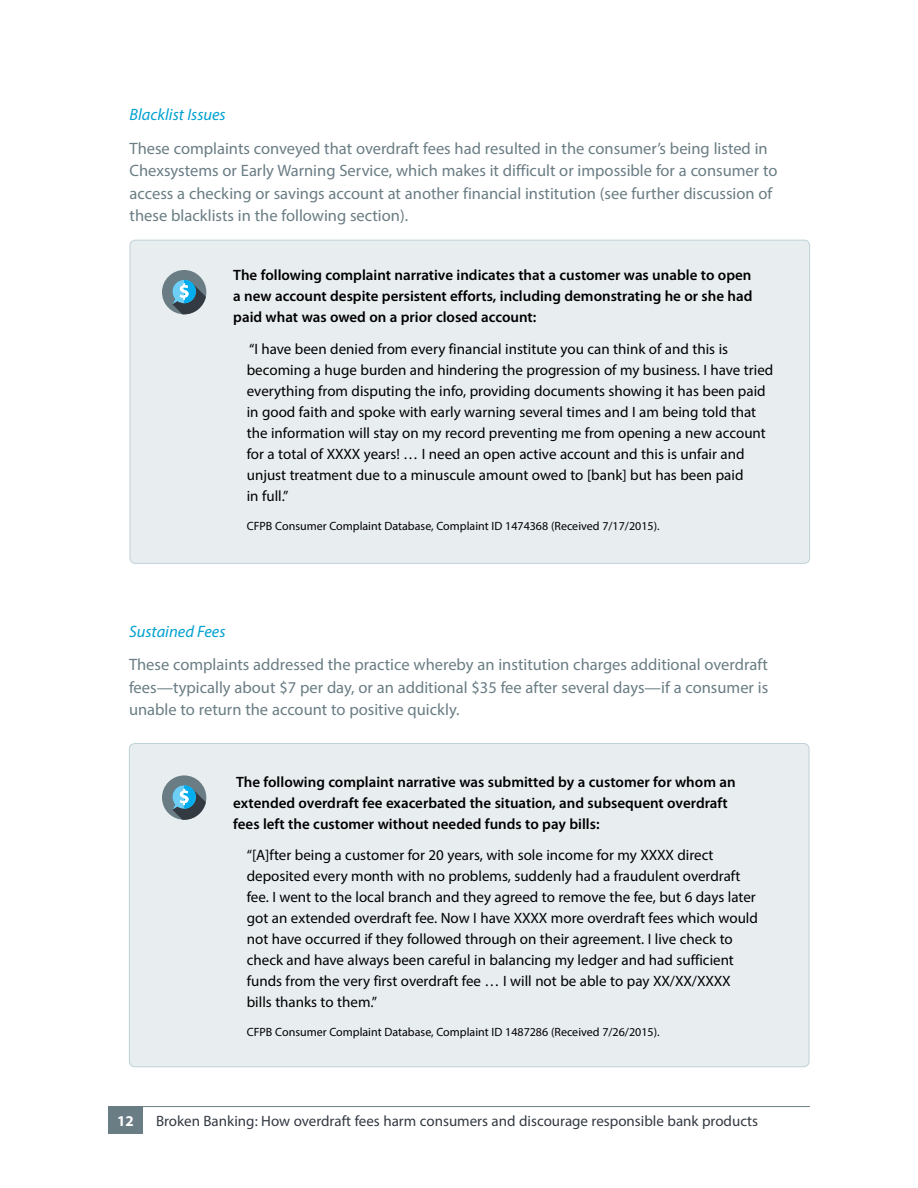
<style>
.page{position:relative;width:918px;height:1188px;background:#fff}
.page>*{position:absolute;margin:0;border:0;box-sizing:border-box;transform-origin:0 0}
.t1{font:16.5px/22.5px "Myriad Pro";color:#6a7d84;text-align:justify}
.t2{font:italic 16.5px "Myriad Pro";color:#00a1d0}
.t3{font:15px/21px "Myriad Pro";color:#000}
.t4{font:600 15px/21px "Myriad Pro";color:#000}
.t5{font:15px "Myriad Pro";color:#333a42}
.t6{font:700 15px "Myriad Pro";color:#fff}
.t7{font:12px "Myriad Pro";color:#000}
</style>
<div class="page">
<hr style="left:108px;top:1106px;width:702px;height:1px;background:#6a7d84">
<div style="left:108px;top:1107px;width:35px;height:27px;background:#6a7d84"></div>
<div style="left:129px;top:744px;width:680px;height:323px;background:#e8edf0;border-radius:5px"></div>
<div style="left:130px;top:240px;width:680px;height:323px;background:#e8edf0;border-radius:5px"></div>
<div style="left:162px;top:270px;width:44px;height:44px;background:#6a7d84;border-radius:50%"></div>
<svg style="left:172px;top:280px;width:34px;height:34px"></svg>
<div style="left:162px;top:775px;width:44px;height:45px;background:#6a7d84;border-radius:50%"></div>
<svg style="left:172px;top:785px;width:34px;height:35px"></svg>
<p class="t2" style="left:130px;top:105px;width:98px">Blacklist Issues</p>
<p class="t1" style="left:130px;top:137px;width:649px;text-align:left">These complaints conveyed that overdraft fees had resulted in the consumer’s being listed in Chexsystems or Early Warning Service, which makes it difficult or impossible for a consumer to access a checking or savings account at another financial institution (see further discussion of these blacklists in the following section).</p>
<p class="t4" style="left:233px;top:264px;width:521px;text-align:justify">The following complaint narrative indicates that a customer was unable to open a new account despite persistent efforts, including demonstrating he or she had paid what was owed on a prior closed account:</p>
<p class="t3" style="left:247px;top:338px;width:528px">“I have been denied from every financial institute you can think of and this is becoming a huge burden and hindering the progression of my business. I have tried everything from disputing the info, providing documents showing it has been paid in good faith and spoke with early warning several times and I am being told that the information will stay on my record preventing me from opening a new account for a total of XXXX years! … I need an open active account and this is unfair and unjust treatment due to a minuscule amount owed to [bank] but has been paid<br>in full.”</p>
<p class="t7" style="left:247px;top:518px;width:414px">CFPB Consumer Complaint Database, Complaint ID 1474368 (Received 7/17/2015).</p>
<p class="t2" style="left:129px;top:621px;width:98px">Sustained Fees</p>
<p class="t1" style="left:129px;top:653px;width:641px">These complaints addressed the practice whereby an institution charges additional overdraft fees—typically about $7 per day, or an additional $35 fee after several days—if a consumer is unable to return the account to positive quickly.</p>
<p class="t4" style="left:233px;top:771px;width:504px">The following complaint narrative was submitted by a customer for whom an extended overdraft fee exacerbated the situation, and subsequent overdraft fees left the customer without needed funds to pay bills:</p>
<p class="t3" style="left:247px;top:845px;width:513px">“[A]fter being a customer for 20 years, with sole income for my XXXX direct deposited every month with no problems, suddenly had a fraudulent overdraft fee. I went to the local branch and they agreed to remove the fee, but 6 days later got an extended overdraft fee. Now I have XXXX more overdraft fees which would not have occurred if they followed through on their agreement. I live check to check and have always been careful in balancing my ledger and had sufficient funds from the very first overdraft fee … I will not be able to pay XX/XX/XXXX bills thanks to them.”</p>
<p class="t7" style="left:247px;top:1025px;width:414px">CFPB Consumer Complaint Database, Complaint ID 1487286 (Received 7/26/2015).</p>
<p class="t6" style="left:117px;top:1111px;width:18px">12</p>
<p class="t5" style="left:156px;top:1112px;width:604px">Broken Banking: How overdraft fees harm consumers and discourage responsible bank products</p>
</div>
